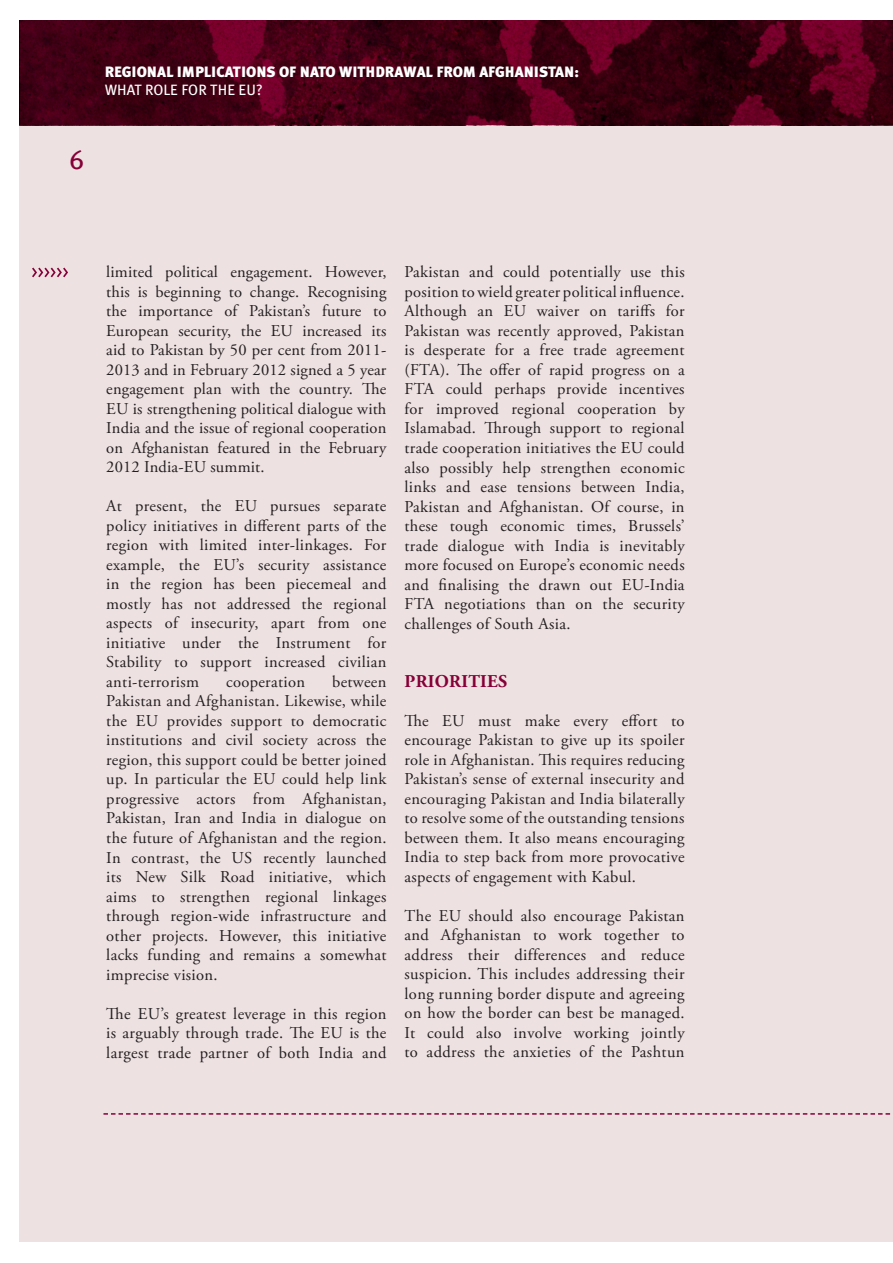
<style>
.page{position:relative;width:893px;height:1263px;background:#fff}
.page>*{position:absolute;margin:0;border:0;box-sizing:border-box;transform-origin:0 0}
.t1{font:27px "Meta Plus Book Caps";color:#860037}
.t2{font:700 18px "Adobe Garamond Pro";letter-spacing:.015em;color:#860037}
.t3{font:16.5px/19.5px "Adobe Garamond Pro";letter-spacing:.02em;color:#231f20;text-align:justify}
.t4{font:900 15px "Meta Plus";color:#fff}
.t5{font:15px "Meta Plus";letter-spacing:.155em;color:#fff}
</style>
<div class="page">
<div style="left:20px;top:22px;width:873px;height:1220px;background:#eee1e2"></div>
<img style="left:870px;top:21px;width:23px;height:104px">
<img style="left:20px;top:21px;width:850px;height:104px">
<svg style="left:32px;top:268px;width:36px;height:9px"></svg>
<svg style="left:103px;top:1113px;width:788px;height:2px"></svg>
<h1 class="t1" style="left:69px;top:144px;width:16px">6</h1>
<p class="t4" style="left:105px;top:63px;width:205px">REGIONAL IMPLICATIONS OF NATO</p>
<p class="t4" style="left:339px;top:63px;width:241px">WITHDRAWAL FROM AFGHANISTAN:</p>
<p class="t5" style="left:105px;top:82px;width:160px">WHAT ROLE FOR THE EU?</p>
<p class="t3" style="left:106px;top:263px;width:282px">limited political engagement. However, this is beginning to change. Recognising the importance of Pakistan’s future to European security, the EU increased its aid to Pakistan by 50 per cent from 2011- 2013 and in February 2012 signed a 5 year engagement plan with the country. The EU is strengthening political dialogue with India and the issue of regional cooperation on Afghanistan featured in the February 2012 India-EU summit.</p>
<p class="t3" style="left:106px;top:497px;width:282px">At present, the EU pursues separate policy initiatives in different parts of the region with limited inter-linkages. For example, the EU’s security assistance in the region has been piecemeal and mostly has not addressed the regional aspects of insecurity, apart from one initiative under the Instrument for Stability to support increased civilian anti-terrorism</p>
<p class="t3" style="left:106px;top:672px;width:282px;text-indent:226px">between Pakistan and Afghanistan. Likewise, while the EU provides support to democratic institutions and civil society across the region, this support could be better joined up. In particular the EU could help link progressive actors from Afghanistan, Pakistan, Iran and India in dialogue on the future of Afghanistan and the region.<br>In contrast, the US recently launched its New Silk Road initiative, which aims to strengthen regional linkages through region-wide infrastructure and other projects. However, this initiative lacks funding and remains a somewhat imprecise vision.</p>
<p class="t3" style="left:106px;top:1004px;width:282px">The EU’s greatest leverage in this region is arguably through trade. The EU is the largest trade partner of both India and</p>
<p class="t3" style="left:226px;top:672px;width:80px">cooperation</p>
<p class="t3" style="left:404px;top:263px;width:282px">Pakistan and could potentially use this position to wield greater political influence.<br>Although an EU waiver on tariffs for Pakistan was recently approved, Pakistan is desperate for a free trade agreement (FTA). The offer of rapid progress on a FTA could perhaps provide incentives for improved regional cooperation by Islamabad. Through support to regional trade cooperation initiatives the EU could also possibly help strengthen economic links and ease tensions between India, Pakistan and Afghanistan. Of course, in these tough economic times, Brussels’ trade dialogue with India is inevitably more focused on Europe’s economic needs and finalising the drawn out EU-India FTA negotiations than on the security challenges of South Asia.</p>
<p class="t2" style="left:405px;top:671px;width:104px">PRIORITIES</p>
<p class="t3" style="left:404px;top:711px;width:282px">The EU must make every effort to encourage Pakistan to give up its spoiler role in Afghanistan. This requires reducing Pakistan’s sense of external insecurity and encouraging Pakistan and India bilaterally to resolve some of the outstanding tensions between them. It also means encouraging India to step back from more provocative aspects of engagement with Kabul.</p>
<p class="t3" style="left:404px;top:906px;width:282px">The EU should also encourage Pakistan and Afghanistan to work together to address their differences and reduce suspicion. This includes addressing their long running border dispute and agreeing on how the border can best be managed.<br>It could also involve working jointly to address the anxieties of the Pashtun</p>
</div>
